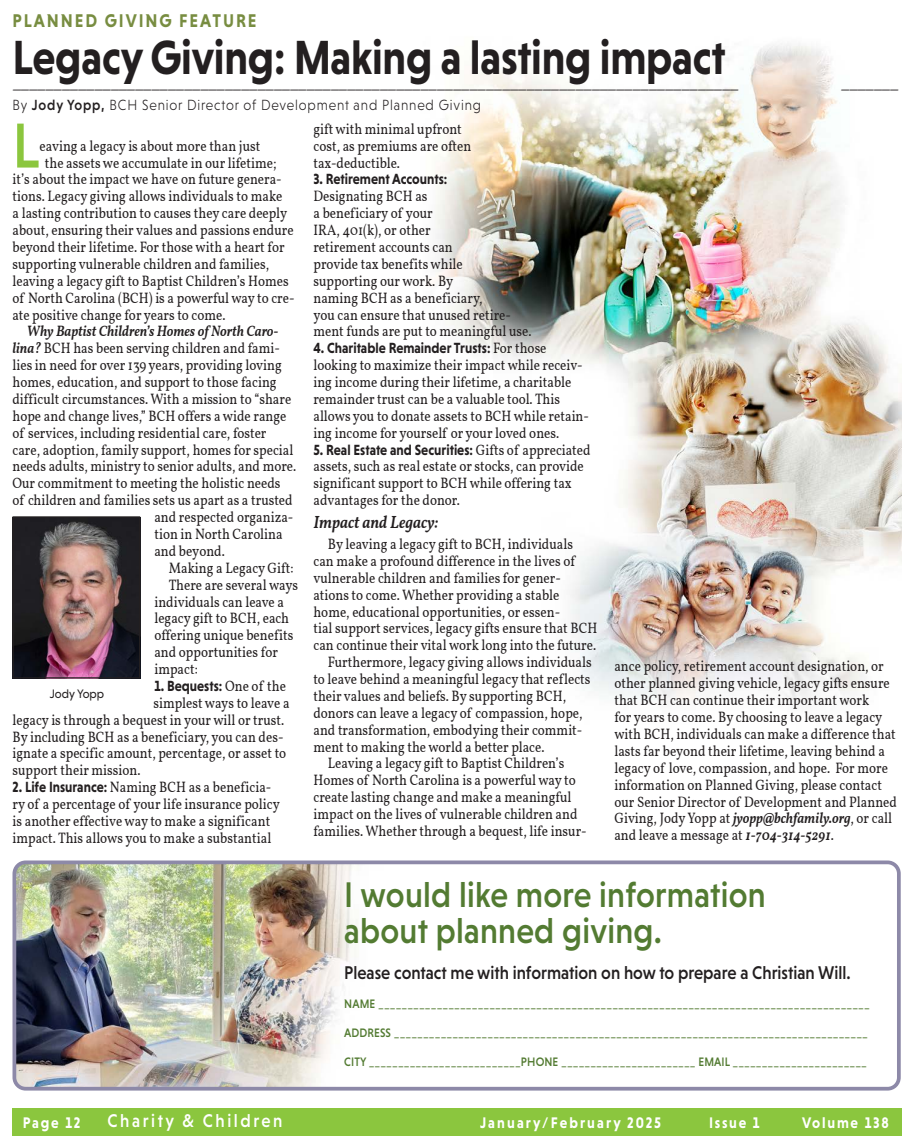
<style>
.page{position:relative;width:912px;height:1148px;background:#fff}
.page>*{position:absolute;margin:0;border:0;box-sizing:border-box;transform-origin:0 0}
.t1{font:500 64.62px "Niveau Grotesk";color:#8bc63e;scale:.88 1}
.t2{font:700 48.75px "Niveau Grotesk";letter-spacing:-.005em;color:#231f20;scale:.88 1}
.t3{font:500 36.25px/36.2px "Niveau Grotesk";letter-spacing:.01em;color:#537b32;scale:.9 1}
.t4{font:500 18.75px "Niveau Grotesk";color:#231f20;scale:.9 1}
.t5{font:700 18.75px "Niveau Grotesk";letter-spacing:.115em;color:#788d41;scale:.9 1}
.t6{font:500 18.75px "Niveau Grotesk";letter-spacing:.15em;color:#fff;scale:.9 1}
.t7{font:17.5px "Vollkorn";color:#231f20;scale:.95 1}
.t8{font:italic 600 17.5px "Vollkorn";color:#231f20;scale:.88 1}
.t9{font:700 15.62px "Niveau Grotesk";letter-spacing:.125em;color:#fff;scale:.9 1}
.t10{font:700 15.62px "Niveau Grotesk";letter-spacing:.15em;color:#fff;scale:.9 1}
.t11{font:15px/16.9px "Vollkorn";color:#231f20;scale:.88 1}
.t12{font:700 15px "Niveau Grotesk";color:#231f20;scale:.88 1}
.t13{font:300 15px "Niveau Grotesk";letter-spacing:.065em;color:#231f20;scale:.9 1}
.t14{font:italic 600 15px "Vollkorn";color:#231f20;scale:.88 1}
.t15{font:500 12.5px "Niveau Grotesk";letter-spacing:.01em;color:#537b32;scale:.9 1}
.t16{font:12.5px "Niveau Grotesk";color:#231f20;scale:.95 1}
.s1{font-style:inherit}
.s2{font-weight:500}
.s3{font-weight:600;font-style:italic}
.s4{font-family:"Vollkorn";font-weight:400}
.s5{font-family:"Niveau Grotesk";font-weight:700}
</style>
<div class="page">
<img style="left:435px;top:44px;width:466px;height:662px">
<img style="left:14px;top:518px;width:124px;height:158px">
<div style="left:12px;top:516px;width:128px;height:162px;border:1px solid #231f20"></div>
<div style="left:12px;top:1108px;width:889px;height:28px;background:#8bc63e"></div>
<img style="left:17px;top:865px;width:342px;height:220px">
<div style="left:12px;top:860px;width:888px;height:230px;border:4px solid #8d89a8;border-radius:11px"></div>
<p class="t5" style="left:12px;top:9px;width:273px">PLANNED GIVING FEATURE</p>
<h2 class="t2" style="left:12px;top:29px;width:811px">Legacy Giving: Making a lasting impact</h2>
<p class="t7" style="left:12px;top:69px;width:766px">_________________________________________________________________________________________</p>
<p class="t7" style="left:840px;top:69px;width:63px">_______</p>
<p class="t13" style="left:12px;top:97px;width:522px"><span class="s1">B</span>y <span class="s2">Jody Yopp,</span> BCH Senior Director of Development and Planned Giving</p>
<h1 class="t1" style="left:12px;top:109px;width:32px">L</h1>
<p class="t11" style="left:40px;top:136px;width:252px">eaving a legacy is about more than just</p>
<p class="t11" style="left:45px;top:153px;width:265px">the assets we accumulate in our lifetime;</p>
<p class="t11" style="left:12px;top:170px;width:307px">it’s about the impact we have on future genera-</p>
<p class="t11" style="left:12px;top:187px;width:308px">tions. Legacy giving allows individuals to make</p>
<p class="t11" style="left:12px;top:204px;width:314px">a lasting contribution to causes they care deeply</p>
<p class="t11" style="left:12px;top:221px;width:321px">about, ensuring their values and passions endure</p>
<p class="t11" style="left:12px;top:237px;width:311px">beyond their lifetime. For those with a heart for</p>
<p class="t11" style="left:12px;top:254px;width:293px">supporting vulnerable children and families,</p>
<p class="t11" style="left:12px;top:271px;width:315px">leaving a legacy gift to Baptist Children’s Homes</p>
<p class="t11" style="left:12px;top:288px;width:322px">of North Carolina (BCH) is a powerful way to cre-</p>
<p class="t11" style="left:12px;top:305px;width:244px">ate positive change for years to come.</p>
<p class="t14" style="left:27px;top:320px;width:287px">Why Baptist Children’s Homes of North Caro-</p>
<p class="t11" style="left:12px;top:339px;width:305px"><span class="s3">lina?</span> BCH has been serving children and fami-</p>
<p class="t11" style="left:12px;top:356px;width:307px">lies in need for over 139 years, providing loving</p>
<p class="t11" style="left:12px;top:372px;width:301px">homes, education, and support to those facing</p>
<p class="t11" style="left:12px;top:389px;width:318px">difficult circumstances. With a mission to “share</p>
<p class="t11" style="left:12px;top:406px;width:313px">hope and change lives,” BCH offers a wide range</p>
<p class="t11" style="left:12px;top:423px;width:290px">of services, including residential care, foster</p>
<p class="t11" style="left:12px;top:440px;width:321px">care, adoption, family support, homes for special</p>
<p class="t11" style="left:12px;top:457px;width:324px">needs adults, ministry to senior adults, and more.</p>
<p class="t11" style="left:12px;top:474px;width:306px">Our commitment to meeting the holistic needs</p>
<p class="t11" style="left:12px;top:491px;width:320px">of children and families sets us apart as a trusted</p>
<p class="t11" style="left:154px;top:507px;width:159px">and respected organiza-</p>
<p class="t11" style="left:154px;top:524px;width:147px">tion in North Carolina</p>
<p class="t11" style="left:154px;top:541px;width:81px">and beyond.</p>
<p class="t11" style="left:169px;top:558px;width:143px">Making a Legacy Gift:</p>
<p class="t11" style="left:169px;top:575px;width:149px">There are several ways</p>
<p class="t11" style="left:154px;top:592px;width:149px">individuals can leave a</p>
<p class="t11" style="left:154px;top:609px;width:154px">legacy gift to BCH, each</p>
<p class="t11" style="left:154px;top:626px;width:159px">offering unique benefits</p>
<p class="t11" style="left:154px;top:642px;width:142px">and opportunities for</p>
<p class="t11" style="left:154px;top:659px;width:51px">impact:</p>
<p class="t12" style="left:154px;top:677px;width:151px">1. Bequests: <span class="s4">One of the</span></p>
<p class="t11" style="left:12px;top:693px;width:316px;text-indent:141px">simplest ways to leave a legacy is through a bequest in your will or trust.<br>By including BCH as a beneficiary, you can des&shy;ignate a specific amount, percentage, or asset to support their mission.</p>
<p class="t11" style="left:12px;top:777px;width:305px"><span class="s5">2. Life Insurance:</span> Naming BCH as a beneficia&shy;ry of a percentage of your life insurance policy is another effective way to make a significant impact. This allows you to make a substantial</p>
<p class="t16" style="left:50px;top:686px;width:59px">Jody Yopp</p>
<p class="t11" style="left:313px;top:119px;width:181px">gift with minimal upfront cost, as premiums are often tax-deductible.</p>
<p class="t12" style="left:313px;top:171px;width:154px">3. Retirement Accounts:</p>
<p class="t11" style="left:313px;top:187px;width:249px">Designating BCH as<br>a beneficiary of your<br>IRA, 401(k), or other<br>retirement accounts can<br>provide tax benefits while<br>supporting our work. By<br>naming BCH as a beneficiary,<br>you can ensure that unused retire&shy;ment funds are put to meaningful use.</p>
<p class="t12" style="left:313px;top:339px;width:266px">4. Charitable Remainder Trusts: <span class="s4">For those</span></p>
<p class="t11" style="left:313px;top:356px;width:314px">looking to maximize their impact while receiv&shy;ing income during their lifetime, a charitable remainder trust can be a valuable tool. This allows you to donate assets to BCH while retain&shy;ing income for yourself or your loved ones.</p>
<p class="t12" style="left:313px;top:441px;width:316px">5. Real Estate and Securities: <span class="s4">Gifts of appreciated</span></p>
<p class="t11" style="left:313px;top:457px;width:309px">assets, such as real estate or stocks, can provide significant support to BCH while offering tax advantages for the donor.</p>
<p class="t8" style="left:313px;top:509px;width:143px">Impact and Legacy:</p>
<p class="t11" style="left:328px;top:534px;width:280px">By leaving a legacy gift to BCH, individuals</p>
<p class="t11" style="left:313px;top:551px;width:298px">can make a profound difference in the lives of</p>
<p class="t11" style="left:313px;top:568px;width:283px">vulnerable children and families for gener-</p>
<p class="t11" style="left:313px;top:585px;width:281px">ations to come. Whether providing a stable</p>
<p class="t11" style="left:313px;top:602px;width:282px">home, educational opportunities, or essen-</p>
<p class="t11" style="left:313px;top:619px;width:324px">tial support services, legacy gifts ensure that BCH</p>
<p class="t11" style="left:313px;top:636px;width:323px">can continue their vital work long into the future.</p>
<p class="t11" style="left:328px;top:652px;width:301px">Furthermore, legacy giving allows individuals</p>
<p class="t11" style="left:313px;top:669px;width:316px">to leave behind a meaningful legacy that reflects</p>
<p class="t11" style="left:313px;top:686px;width:288px">their values and beliefs. By supporting BCH,</p>
<p class="t11" style="left:313px;top:703px;width:307px">donors can leave a legacy of compassion, hope,</p>
<p class="t11" style="left:313px;top:720px;width:307px">and transformation, embodying their commit-</p>
<p class="t11" style="left:313px;top:737px;width:264px">ment to making the world a better place.</p>
<p class="t11" style="left:328px;top:754px;width:270px">Leaving a legacy gift to Baptist Children’s</p>
<p class="t11" style="left:313px;top:771px;width:299px">Homes of North Carolina is a powerful way to</p>
<p class="t11" style="left:313px;top:787px;width:294px">create lasting change and make a meaningful</p>
<p class="t11" style="left:313px;top:804px;width:301px">impact on the lives of vulnerable children and</p>
<p class="t11" style="left:313px;top:821px;width:312px">families. Whether through a bequest, life insur-</p>
<p class="t11" style="left:614px;top:657px;width:322px">ance policy, retirement account designation, or other planned giving vehicle, legacy gifts ensure that BCH can continue their important work<br>for years to come. By choosing to leave a legacy with BCH, individuals can make a difference that lasts far beyond their lifetime, leaving behind a legacy of love, compassion, and hope. For more information on Planned Giving, please contact our Senior Director of Development and Planned Giving, Jody Yopp at <span class="s3">jyopp@bchfamily.org</span>, or call and leave a message at <span class="s3">1-704-314-5291</span>.</p>
<h3 class="t3" style="left:344px;top:876px;width:469px">I would like more information about planned giving.</h3>
<p class="t4" style="left:344px;top:962px;width:564px">Please contact me with information on how to prepare a Christian Will.</p>
<p class="t15" style="left:344px;top:996px;width:585px">NAME ____________________________________________________________________________________</p>
<p class="t15" style="left:344px;top:1025px;width:583px">ADDRESS _________________________________________________________________________________</p>
<p class="t15" style="left:344px;top:1054px;width:582px">CITY __________________________PHONE _______________________ EMAIL _______________________</p>
<p class="t6" style="left:108px;top:1110px;width:196px">Charity &amp; Children</p>
<p class="t9" style="left:23px;top:1113px;width:65px">Page 12</p>
<p class="t10" style="left:480px;top:1113px;width:202px">January/February 2025</p>
<p class="t9" style="left:708px;top:1113px;width:58px">Issue 1</p>
<p class="t9" style="left:801px;top:1113px;width:98px">Volume 138</p>
</div>
